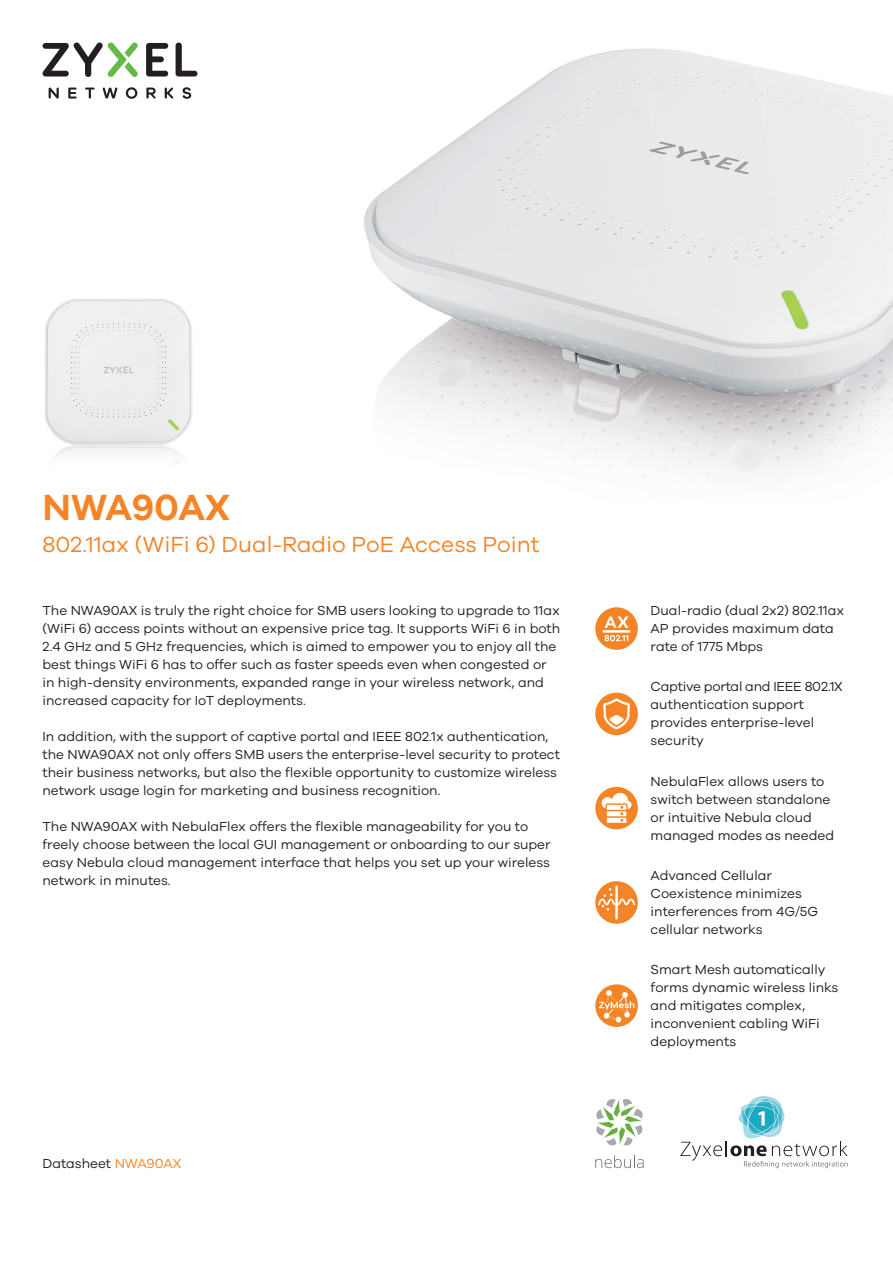
<style>
.page{position:relative;width:893px;height:1263px;background:#fff}
.page>*{position:absolute;margin:0;border:0;box-sizing:border-box;transform-origin:0 0}
.t1{font:600 37.5px "Galano Grotesque";letter-spacing:-.01em;color:#f58427}
.t2{font:22.5px "Galano Grotesque";color:#f58427}
.brand_2_0_intro_bene{font:13.5px/18px "Galano Grotesque";color:#231f20}
.brand_2_0_features{font:13.5px/18px "Galano Grotesque";color:#231f20}
.s1{color:#f58427}
</style>
<div class="page">
<img style="left:44px;top:298px;width:149px;height:166px">
<img style="left:364px;top:49px;width:529px;height:427px">
<svg style="left:680px;top:1096px;width:167px;height:72px"></svg>
<svg style="left:595px;top:1155px;width:49px;height:13px"></svg>
<svg style="left:596px;top:1099px;width:47px;height:47px"></svg>
<div style="left:595px;top:693px;width:43px;height:42px;background:#f58427;border-radius:50%"></div>
<svg style="left:603px;top:698px;width:27px;height:31px"></svg>
<svg style="left:595px;top:881px;width:43px;height:43px"></svg>
<svg style="left:598px;top:885px;width:37px;height:34px"></svg>
<div style="left:595px;top:607px;width:43px;height:43px;background:#f58427;border-radius:50%"></div>
<hr style="left:603px;top:630px;width:28px;height:3px;background:#fff">
<svg style="left:604px;top:616px;width:24px;height:12px"></svg>
<svg style="left:604px;top:635px;width:24px;height:6px"></svg>
<svg style="left:595px;top:984px;width:43px;height:43px"></svg>
<svg style="left:599px;top:990px;width:35px;height:32px"></svg>
<div style="left:595px;top:787px;width:43px;height:42px;background:#f58427;border-radius:50%"></div>
<svg style="left:602px;top:793px;width:30px;height:30px"></svg>
<svg style="left:49px;top:88px;width:10px;height:11px"></svg>
<svg style="left:68px;top:88px;width:9px;height:11px"></svg>
<svg style="left:85px;top:88px;width:10px;height:11px"></svg>
<svg style="left:103px;top:88px;width:15px;height:11px"></svg>
<svg style="left:126px;top:87px;width:11px;height:12px"></svg>
<svg style="left:165px;top:88px;width:9px;height:11px"></svg>
<svg style="left:182px;top:87px;width:9px;height:12px"></svg>
<svg style="left:146px;top:88px;width:10px;height:11px"></svg>
<svg style="left:176px;top:43px;width:21px;height:34px"></svg>
<svg style="left:146px;top:43px;width:22px;height:34px"></svg>
<svg style="left:42px;top:42px;width:96px;height:35px"></svg>
<p class="t1" style="left:43px;top:485px;width:189px">NWA90AX</p>
<p class="t2" style="left:43px;top:531px;width:499px">802.11ax (WiFi 6) Dual-Radio PoE Access Point</p>
<p class="brand_2_0_intro_bene" style="left:43px;top:601px;width:519px">The NWA90AX is truly the right choice for SMB users looking to upgrade to 11ax (WiFi 6) access points without an expensive price tag. It supports WiFi 6 in both 2.4 GHz and 5 GHz frequencies, which is aimed to empower you to enjoy all the best things WiFi 6 has to offer such as faster speeds even when congested or in high-density environments, expanded range in your wireless network, and increased capacity for IoT deployments.</p>
<p class="brand_2_0_intro_bene" style="left:43px;top:727px;width:519px">In addition, with the support of captive portal and IEEE 802.1x authentication, the NWA90AX not only offers SMB users the enterprise-level security to protect their business networks, but also the flexible opportunity to customize wireless network usage login for marketing and business recognition.</p>
<p class="brand_2_0_intro_bene" style="left:43px;top:817px;width:510px">The NWA90AX with NebulaFlex offers the flexible manageability for you to freely choose between the local GUI management or onboarding to our super easy Nebula cloud management interface that helps you set up your wireless network in minutes.</p>
<p class="brand_2_0_intro_bene" style="left:43px;top:1154px;width:140px">Datasheet <span class="s1">NWA90AX</span></p>
<p class="brand_2_0_features" style="left:651px;top:601px;width:195px">Dual-radio (dual 2x2) 802.11ax<br>AP provides maximum data rate of 1775 Mbps</p>
<p class="brand_2_0_features" style="left:651px;top:677px;width:194px">Captive portal and IEEE 802.1X authentication support provides enterprise-level security</p>
<p class="brand_2_0_features" style="left:651px;top:772px;width:185px">NebulaFlex allows users to switch between standalone or intuitive Nebula cloud managed modes as needed</p>
<p class="brand_2_0_features" style="left:651px;top:866px;width:169px">Advanced Cellular<br>Coexistence minimizes interferences from 4G/5G cellular networks</p>
<p class="brand_2_0_features" style="left:651px;top:960px;width:189px">Smart Mesh automatically forms dynamic wireless links and mitigates complex, inconvenient cabling WiFi deployments</p>
</div>
